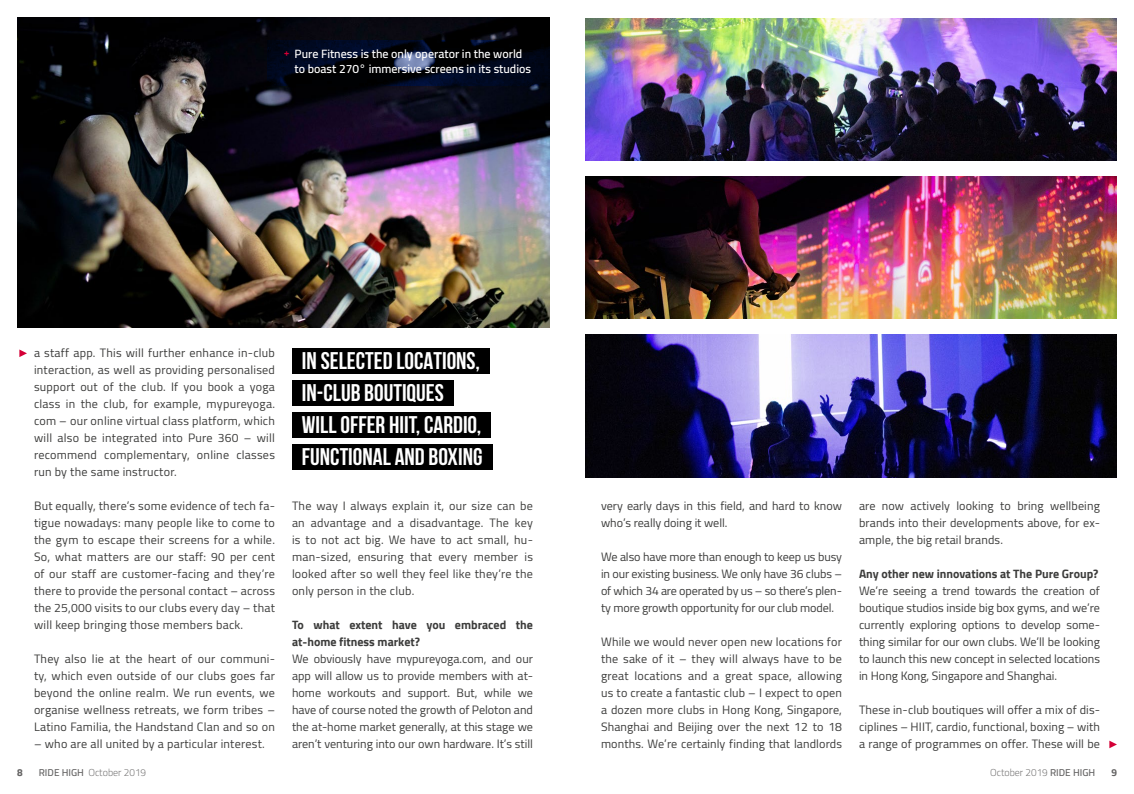
<style>
.page{position:relative;width:1134px;height:794px;background:#fff}
.page>*{position:absolute;margin:0;border:0;box-sizing:border-box;transform-origin:0 0}
.t1{font:700 24px/32px "Bebas Neue";color:#fff}
.t2{font:12px/17px "Cairo";letter-spacing:.01em;color:#3c3c3b;text-align:justify}
.t3{font:700 12px/17px "Cairo";color:#3c3c3b}
.t4{font:600 12px/15px "Cairo";color:#fff}
.t5{font:300 10px "Cairo";color:#646363}
.t6{font:700 10px "Cairo";color:#646363}
.s1{font-family:"Bebas Neue";font-weight:700;font-size:13px;color:#d40037}
.s2{font-weight:600}
</style>
<div class="page">
<svg style="left:19px;top:349px;width:8px;height:8px"></svg>
<img style="left:17px;top:17px;width:532px;height:310px">
<img style="left:585px;top:18px;width:532px;height:143px">
<img style="left:585px;top:176px;width:532px;height:143px">
<img style="left:585px;top:335px;width:532px;height:142px">
<svg style="left:267px;top:40px;width:282px;height:45px;background:#050a19"></svg>
<div style="left:292px;top:444px;width:200px;height:25px;background:#000"></div>
<div style="left:292px;top:412px;width:199px;height:25px;background:#000"></div>
<div style="left:292px;top:380px;width:161px;height:25px;background:#000"></div>
<div style="left:292px;top:348px;width:198px;height:25px;background:#000"></div>
<svg style="left:1109px;top:740px;width:8px;height:8px"></svg>
<p class="t4" style="left:295px;top:46px;width:238px;text-indent:-11px"><span class="s1">+</span> Pure Fitness is the only operator in the world to boast 270° immersive screens in its studios</p>
<p class="t2" style="left:34px;top:344px;width:242px">a staff app. This will further enhance in-club interaction, as well as providing personalised support out of the club. If you book a yoga class in the club, for example, mypureyoga. com – our online virtual class platform, which will also be integrated into Pure 360 – will recommend complementary, online classes run by the same instructor.</p>
<p class="t2" style="left:34px;top:497px;width:242px">But equally, there’s some evidence of tech fa&shy;tigue nowadays: many people like to come to the gym to escape their screens for a while.<br>So, what matters are our staff: 90 per cent of our staff are customer-facing and they’re there to provide the personal contact – across the 25,000 visits to our clubs every day – that will keep bringing those members back.</p>
<p class="t2" style="left:34px;top:650px;width:242px">They also lie at the heart of our communi&shy;ty, which even outside of our clubs goes far beyond the online realm. We run events, we organise wellness retreats, we form tribes – Latino Familia, the Handstand Clan and so on</p>
<p class="t2" style="left:34px;top:735px;width:232px">– who are all united by a particular interest.</p>
<h1 class="t1" style="left:302px;top:344px;width:182px">IN SELECTED LOCATIONS,<br>IN-CLUB BOUTIQUES<br>WILL OFFER HIIT, CARDIO,<br>FUNCTIONAL AND BOXING</h1>
<p class="t2" style="left:292px;top:497px;width:242px">The way I always explain it, our size can be an advantage and a disadvantage. The key is to not act big. We have to act small, hu&shy;man-sized, ensuring that every member is looked after so well they feel like they’re the only person in the club.</p>
<p class="t3" style="left:292px;top:616px;width:242px">To what extent have you embraced the at-home fitness market?</p>
<p class="t2" style="left:292px;top:650px;width:242px">We obviously have mypureyoga.com, and our app will allow us to provide members with at&shy;home workouts and support. But, while we have of course noted the growth of Peloton and the at-home market generally, at this stage we aren’t venturing into our own hardware. It’s still</p>
<p class="t2" style="left:601px;top:497px;width:242px">very early days in this field, and hard to know who’s really doing it well.</p>
<p class="t2" style="left:601px;top:548px;width:242px">We also have more than enough to keep us busy in our existing business. We only have 36 clubs – of which 34 are operated by us – so there’s plen&shy;ty more growth opportunity for our club model.</p>
<p class="t2" style="left:601px;top:633px;width:242px">While we would never open new locations for the sake of it – they will always have to be great locations and a great space, allowing us to create a fantastic club – I expect to open a dozen more clubs in Hong Kong, Singapore, Shanghai and Beijing over the next 12 to 18 months. We’re certainly finding that landlords</p>
<p class="t2" style="left:859px;top:497px;width:242px">are now actively looking to bring wellbeing brands into their developments above, for ex&shy;ample, the big retail brands.</p>
<p class="t3" style="left:859px;top:565px;width:241px">Any other new innovations at The Pure Group?</p>
<p class="t2" style="left:859px;top:582px;width:242px">We’re seeing a trend towards the creation of boutique studios inside big box gyms, and we’re currently exploring options to develop some&shy;thing similar for our own clubs. We’ll be looking to launch this new concept in selected locations in Hong Kong, Singapore and Shanghai.</p>
<p class="t2" style="left:859px;top:701px;width:242px">These in-club boutiques will offer a mix of dis&shy;ciplines – HIIT, cardio, functional, boxing – with a range of programmes on offer. These will be</p>
<p class="t6" style="left:17px;top:766px;width:7px">8</p>
<p class="t5" style="left:39px;top:764px;width:109px"><span class="s2">RIDE HIGH</span> October 2019</p>
<p class="t5" style="left:990px;top:764px;width:107px">October 2019 <span class="s2">RIDE HIGH</span></p>
<p class="t6" style="left:1111px;top:766px;width:7px">9</p>
</div>
